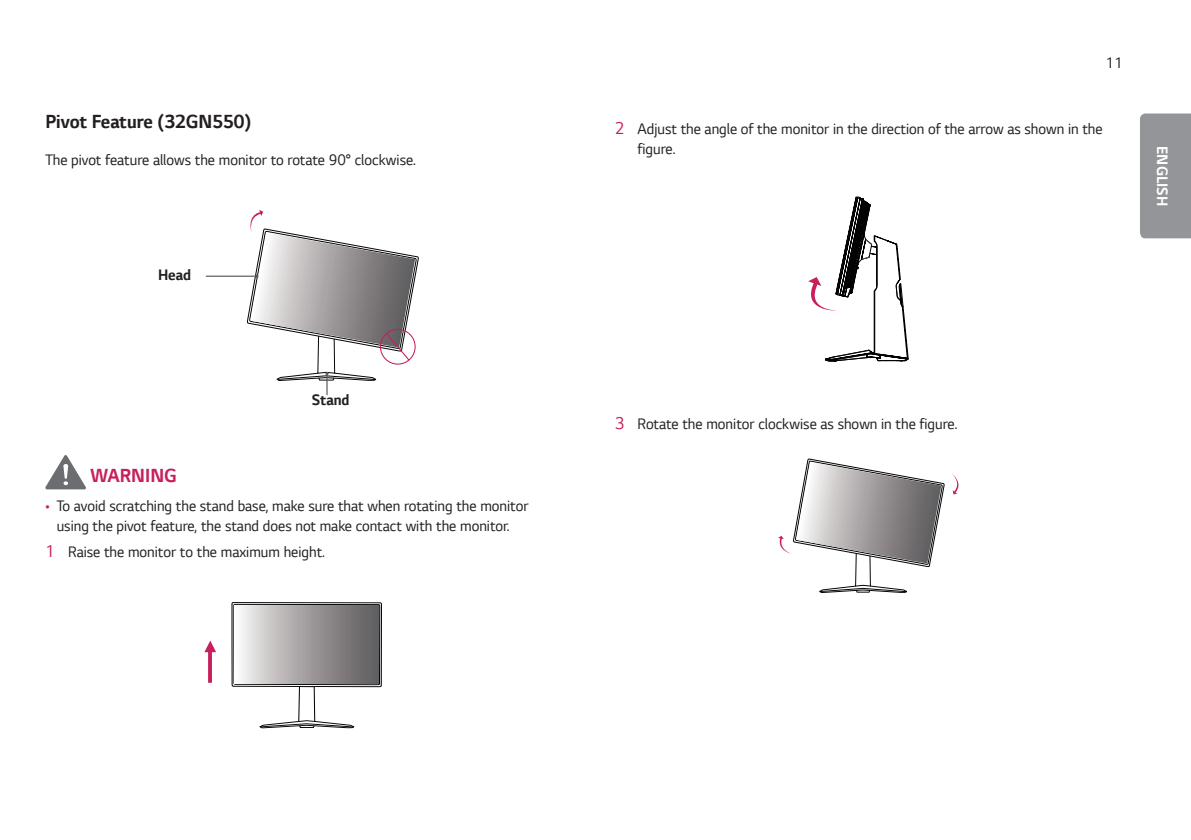
<style>
.page{position:relative;width:1191px;height:840px;background:#fff}
.page>*{position:absolute;margin:0;border:0;box-sizing:border-box;transform-origin:0 0}
.Title3{font:700 20px "LG Smart";color:#231f20;scale:.95 1}
.Warning{font:700 20px "LG Smart";color:#c8205d;scale:.95 1}
.Empty{font:16px/20px "LG Smart";color:#231f20;text-align:center;scale:.95 1}
.t1{font:700 16px "LG Smart";color:#231f20;scale:.95 1}
.t2{font:700 16px "LG Smart";color:#fff;scale:.95 1}
.s1{color:#c8205d}
.s2{font-size:18px;color:#c8205d}
</style>
<div class="page">
<div style="left:1140px;top:113px;width:51px;height:125px;background:#939598"></div>
<hr style="left:206px;top:275px;width:51px;height:1px;background:#57585a">
<svg style="left:246px;top:210px;width:172px;height:184px"></svg>
<svg style="left:45px;top:455px;width:41px;height:34px"></svg>
<svg style="left:204px;top:640px;width:12px;height:42px"></svg>
<svg style="left:231px;top:602px;width:151px;height:126px"></svg>
<svg style="left:808px;top:196px;width:100px;height:165px"></svg>
<svg style="left:952px;top:474px;width:7px;height:20px"></svg>
<svg style="left:778px;top:458px;width:166px;height:134px"></svg>
<p class="Title3" style="left:45px;top:108px;width:218px">Pivot Feature (32GN550)</p>
<p class="Empty" style="left:45px;top:149px;width:391px">The pivot feature allows the monitor to rotate 90° clockwise.</p>
<p class="t1" style="left:158px;top:264px;width:36px">Head</p>
<p class="t1" style="left:312px;top:388px;width:41px">Stand</p>
<p class="Warning" style="left:90px;top:462px;width:93px">WARNING</p>
<p class="Empty" style="left:45px;top:495px;width:510px"><span class="s1">•</span> To avoid scratching the stand base, make sure that when rotating the monitor using the pivot feature, the stand does not make contact with the monitor.</p>
<p class="Empty" style="left:45px;top:540px;width:296px"><span class="s2">1</span> Raise the monitor to the maximum height.</p>
<p class="Empty" style="left:1105px;top:52px;width:20px">11</p>
<p class="Empty" style="left:637px;top:118px;width:491px;text-align:left;text-indent:-23px"><span class="s2">2</span> Adjust the angle of the monitor in the direction of the arrow as shown in the figure.</p>
<p class="t2" style="left:1173px;top:146px;width:65px;rotate:90deg">ENGLISH</p>
<p class="Empty" style="left:615px;top:413px;width:362px"><span class="s2">3</span> Rotate the monitor clockwise as shown in the figure.</p>
</div>
